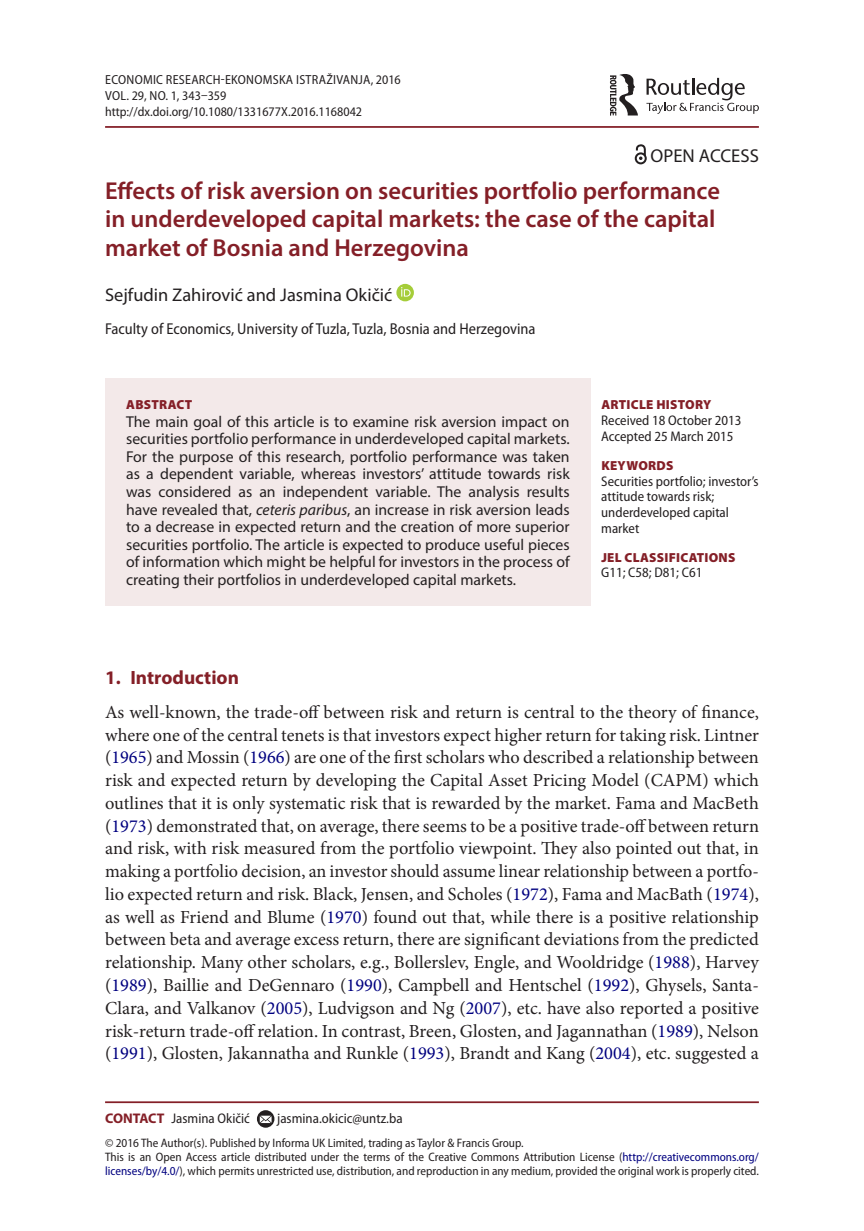
<style>
.page{position:relative;width:864px;height:1231px;background:#fff}
.page>*{position:absolute;margin:0;border:0;box-sizing:border-box;transform-origin:0 0}
.t1{font:600 24.5px/28px "Myriad Pro";color:#841f27}
.t2{font:700 19.25px "Myriad Pro";color:#841f27}
.t3{font:18.72px "Myriad Pro";color:#231f20}
.t4{font:18.38px/22.8px "Minion Pro";letter-spacing:-.005em;color:#231f20;text-align:justify}
.t5{font:18.38px "Myriad Pro";color:#231f20}
.t6{font:15.75px/17.5px "Myriad Pro";color:#231f20;text-align:justify}
.t7{font:semi-condensed 15.75px "Myriad Pro";color:#231f20}
.t8{font:semi-condensed 14px/15.8px "Myriad Pro";color:#231f20}
.t9{font:semi-condensed 13.12px/15.8px "Myriad Pro";color:#231f20}
.t10{font:900 13.12px "Myriad Pro";letter-spacing:.02em;color:#841f27}
.t11{font:semi-condensed 12.25px/14px "Myriad Pro";color:#231f20}
.s1{font-style:italic}
.s2{color:#000080}
.s3{font-weight:700;font-stretch:normal;color:#841f27}
</style>
<div class="page">
<hr style="left:105px;top:126px;width:653px;height:2px;background:#841f27">
<svg style="left:396px;top:284px;width:18px;height:17px"></svg>
<svg style="left:401px;top:287px;width:9px;height:9px"></svg>
<div style="left:105px;top:378px;width:485px;height:228px;background:#f3e9e9"></div>
<hr style="left:105px;top:1101px;width:653px;height:1px;background:#841f27">
<svg style="left:257px;top:1110px;width:17px;height:17px"></svg>
<svg style="left:260px;top:1115px;width:11px;height:7px"></svg>
<svg style="left:646px;top:78px;width:112px;height:36px"></svg>
<svg style="left:609px;top:74px;width:28px;height:42px"></svg>
<svg style="left:634px;top:144px;width:12px;height:20px"></svg>
<p class="t9" style="left:105px;top:72px;width:297px">Economic Research-Ekonomska Istraživanja, 2016<br>VO L. 29, NO. 1, 343–359 http://dx.doi.org/10.1080/1331677X.2016.1168042</p>
<p class="t3" style="left:650px;top:144px;width:110px">OPEN ACCESS</p>
<h1 class="t1" style="left:105px;top:177px;width:616px">Effects of risk aversion on securities portfolio performance in underdeveloped capital markets: the case of the capital market of Bosnia and Herzegovina</h1>
<p class="t5" style="left:105px;top:284px;width:289px">Sejfudin Zahirović and Jasmina Okičić</p>
<p class="t7" style="left:105px;top:320px;width:432px">Faculty of Economics, University of Tuzla, Tuzla, Bosnia and Herzegovina</p>
<p class="t10" style="left:126px;top:397px;width:68px">ABSTRACT</p>
<p class="t6" style="left:126px;top:412px;width:445px">The main goal of this article is to examine risk aversion impact on securities portfolio performance in underdeveloped capital markets.<br>For the purpose of this research, portfolio performance was taken as a dependent variable, whereas investors’ attitude towards risk was considered as an independent variable. The analysis results have revealed that, <span class="s1">ceteris paribus</span>, an increase in risk aversion leads to a decrease in expected return and the creation of more superior securities portfolio. The article is expected to produce useful pieces of information which might be helpful for investors in the process of creating their portfolios in underdeveloped capital markets.</p>
<p class="t10" style="left:601px;top:397px;width:111px">ARTICLE HISTORY</p>
<p class="t8" style="left:601px;top:413px;width:141px">Received 18 October 2013<br>Accepted 25 March 2015</p>
<p class="t10" style="left:601px;top:458px;width:74px">KEYWORDS</p>
<p class="t8" style="left:601px;top:473px;width:159px">Securities portfolio; investor’s attitude towards risk; underdeveloped capital market</p>
<p class="t10" style="left:601px;top:550px;width:136px">JEL CLASSIFICATIONS</p>
<p class="t8" style="left:601px;top:565px;width:103px">G11; C58; D81; C61</p>
<p class="t2" style="left:105px;top:664px;width:135px">1. Introduction</p>
<p class="t4" style="left:105px;top:700px;width:655px">As well-known, the trade-off between risk and return is central to the theory of finance, where one of the central tenets is that investors expect higher return for taking risk. Lintner (<span class="s2">1965</span>) and Mossin (<span class="s2">1966</span>) are one of the first scholars who described a relationship between risk and expected return by developing the Capital Asset Pricing Model (CAPM) which outlines that it is only systematic risk that is rewarded by the market. Fama and MacBeth (<span class="s2">1973</span>) demonstrated that, on average, there seems to be a positive trade-off between return and risk, with risk measured from the portfolio viewpoint. They also pointed out that, in making a portfolio decision, an investor should assume linear relationship between a portfo&shy;lio expected return and risk. Black, Jensen, and Scholes (<span class="s2">1972</span>), Fama and MacBath (<span class="s2">1974</span>), as well as Friend and Blume (<span class="s2">1970</span>) found out that, while there is a positive relationship between beta and average excess return, there are significant deviations from the predicted relationship. Many other scholars, e.g., Bollerslev, Engle, and Wooldridge (<span class="s2">1988</span>), Harvey (<span class="s2">1989</span>), Baillie and DeGennaro (<span class="s2">1990</span>), Campbell and Hentschel (<span class="s2">1992</span>), Ghysels, Santa-Clara, and Valkanov (<span class="s2">2005</span>), Ludvigson and Ng (<span class="s2">2007</span>), etc. have also reported a positive risk-return trade-off relation. In contrast, Breen, Glosten, and Jagannathan (<span class="s2">1989</span>), Nelson (<span class="s2">1991</span>), Glosten, Jakannatha and Runkle (<span class="s2">1993</span>), Brandt and Kang (<span class="s2">2004</span>), etc. suggested a</p>
<p class="t8" style="left:105px;top:1110px;width:146px"><span class="s3">CONTACT</span> Jasmina Okičić</p>
<p class="t8" style="left:277px;top:1110px;width:127px">jasmina.okicic@untz.ba</p>
<p class="t11" style="left:105px;top:1136px;width:655px">© 2016 The Author(s). Published by Informa UK Limited, trading as Taylor &amp; Francis Group.<br>This is an Open Access article distributed under the terms of the Creative Commons Attribution License (<span class="s2">http://creativecommons.org/ licenses/by/4.0/</span>), which permits unrestricted use, distribution, and reproduction in any medium, provided the original work is properly cited.</p>
</div>
